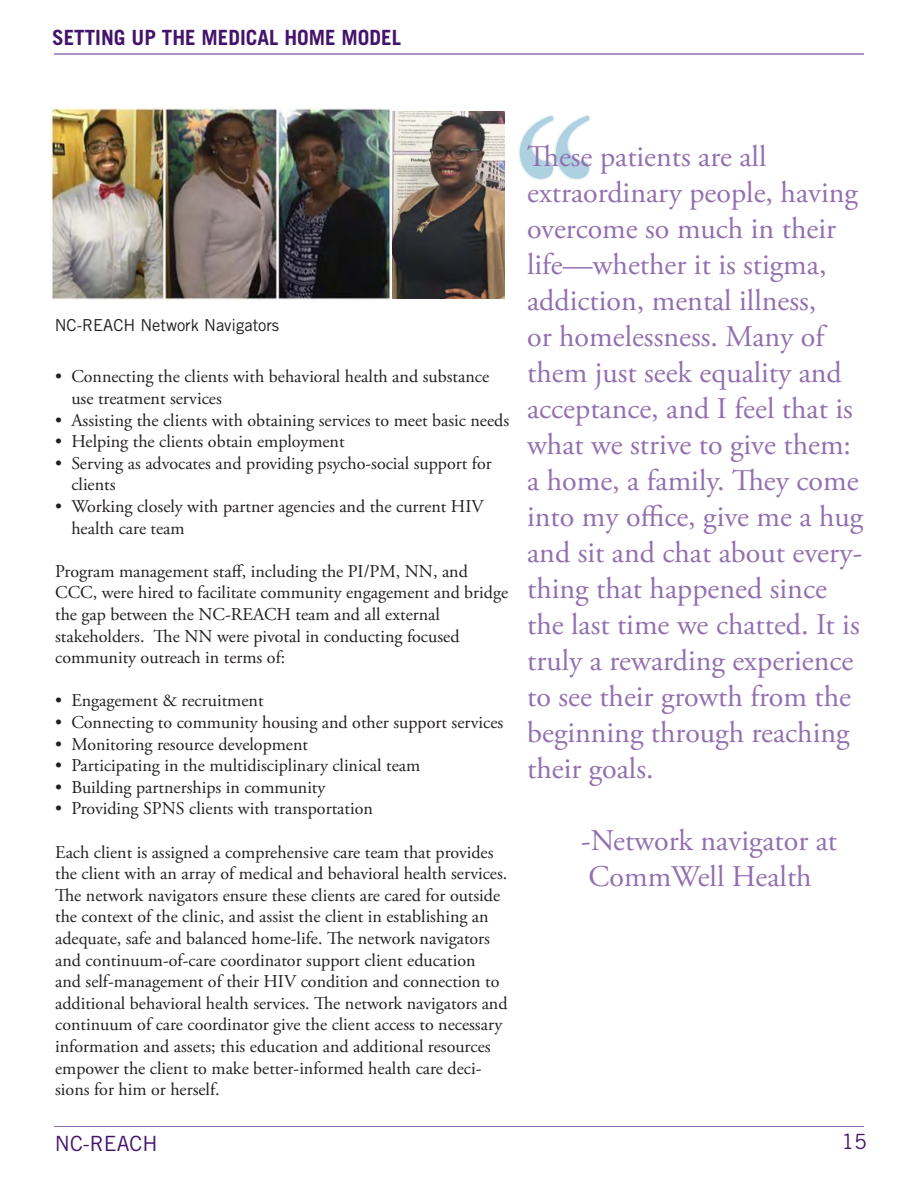
<style>
.page{position:relative;width:918px;height:1188px;background:#fff}
.page>*{position:absolute;margin:0;border:0;box-sizing:border-box;transform-origin:0 0}
.t1{font:30px/36px "Adobe Garamond Pro";color:#936fb0}
.t2{font:700 21px "Trade Gothic LT Std";color:#44146b}
.t3{font:21px "Trade Gothic LT Std";color:#44146b}
.body_text{font:18px/21.6px "Adobe Garamond Pro";color:#231f20}
.sidebar_text{font:16.5px "Trade Gothic LT Std";color:#231f20}
</style>
<div class="page">
<hr style="left:54px;top:1126px;width:810px;height:1px;background:#936fb0">
<hr style="left:54px;top:53px;width:810px;height:2px;background:#936fb0">
<svg style="left:518px;top:114px;width:73px;height:66px"></svg>
<img style="left:51px;top:108px;width:340px;height:192px">
<img style="left:392px;top:112px;width:113px;height:187px">
<p class="t2" style="left:52px;top:25px;width:350px">SETTING UP THE MEDICAL HOME MODEL</p>
<p class="sidebar_text" style="left:55px;top:315px;width:226px">NC-REACH Network Navigators</p>
<p class="body_text" style="left:71px;top:366px;width:419px;text-indent:-16px">• Connecting the clients with behavioral health and substance use treatment services</p>
<p class="body_text" style="left:55px;top:410px;width:456px">• Assisting the clients with obtaining services to meet basic needs</p>
<p class="body_text" style="left:55px;top:431px;width:291px">• Helping the clients obtain employment</p>
<p class="body_text" style="left:71px;top:453px;width:422px;text-indent:-16px">• Serving as advocates and providing psycho-social support for clients</p>
<p class="body_text" style="left:71px;top:496px;width:414px;text-indent:-16px">• Working closely with partner agencies and the current HIV health care team</p>
<p class="body_text" style="left:55px;top:561px;width:455px">Program management staff, including the PI/PM, NN, and CCC, were hired to facilitate community engagement and bridge the gap between the NC-REACH team and all external stakeholders. The NN were pivotal in conducting focused community outreach in terms of:</p>
<p class="body_text" style="left:55px;top:690px;width:210px">• Engagement &amp; recruitment</p>
<p class="body_text" style="left:55px;top:712px;width:450px">• Connecting to community housing and other support services</p>
<p class="body_text" style="left:55px;top:734px;width:254px">• Monitoring resource development</p>
<p class="body_text" style="left:55px;top:755px;width:367px">• Participating in the multidisciplinary clinical team</p>
<p class="body_text" style="left:55px;top:777px;width:272px">• Building partnerships in community</p>
<p class="body_text" style="left:55px;top:798px;width:319px">• Providing SPNS clients with transportation</p>
<p class="body_text" style="left:55px;top:842px;width:454px">Each client is assigned a comprehensive care team that provides the client with an array of medical and behavioral health services.<br>The network navigators ensure these clients are cared for outside the context of the clinic, and assist the client in establishing an adequate, safe and balanced home-life. The network navigators and continuum-of-care coordinator support client education<br>and self-management of their HIV condition and connection to additional behavioral health services. The network navigators and continuum of care coordinator give the client access to necessary information and assets; this education and additional resources empower the client to make better-informed health care deci&shy;sions for him or herself.</p>
<p class="t1" style="left:527px;top:140px;width:338px">These patients are all extraordinary people, having overcome so much in their life—whether it is stigma, addiction, mental illness,<br>or homelessness. Many of them just seek equality and acceptance, and I feel that is what we strive to give them: a home, a family. They come into my office, give me a hug and sit and chat about every&shy;thing that happened since the last time we chatted. It is truly a rewarding experience to see their growth from the beginning through reaching their goals.</p>
<p class="t1" style="left:581px;top:824px;width:258px">-Network navigator at<br>CommWell Health</p>
<p class="t3" style="left:55px;top:1130px;width:104px">NC-REACH</p>
<p class="t3" style="left:841px;top:1129px;width:27px">15</p>
</div>
